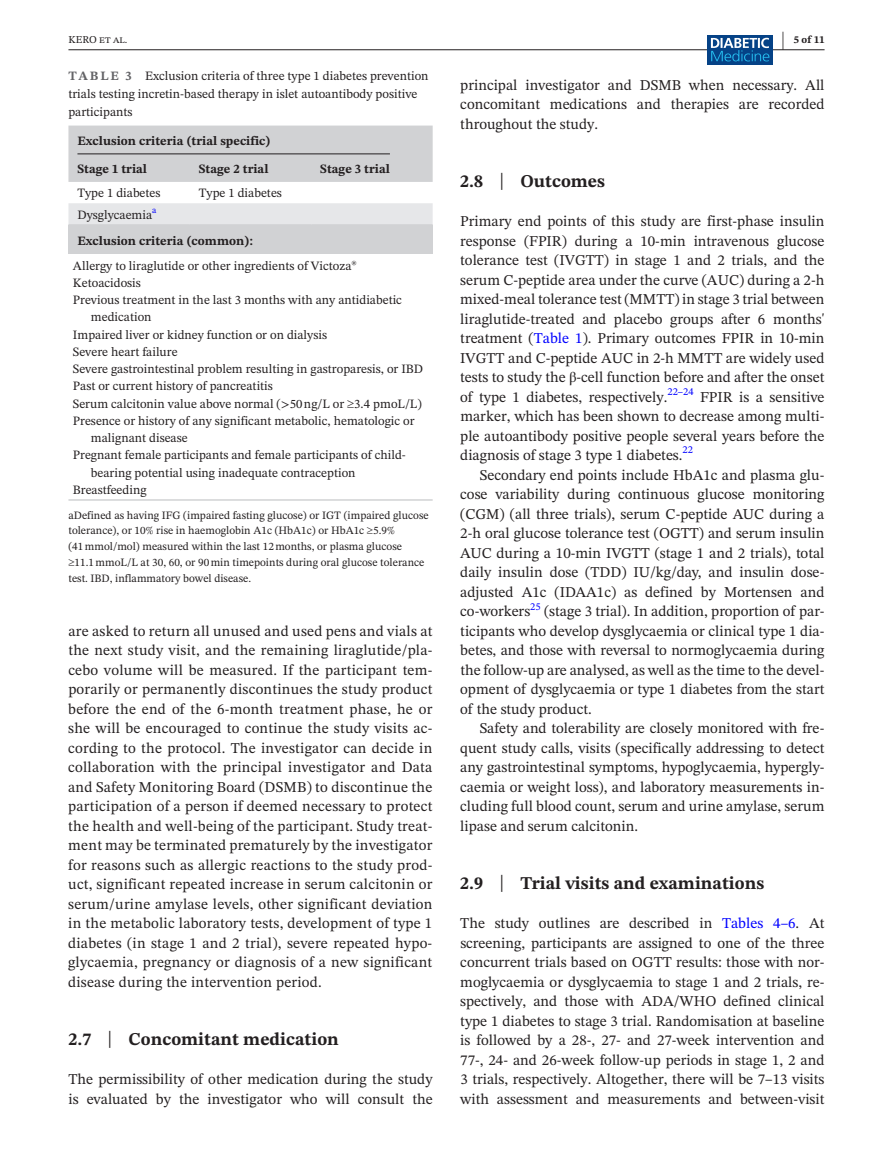
<style>
.page{position:relative;width:893px;height:1174px;background:#fff}
.page>*{position:absolute;margin:0;border:0;box-sizing:border-box;transform-origin:0 0}
.t1{font:700 21px "STIX Two Text";color:#231f20;scale:.42 1}
.t2{font:700 18px "STIX Two Text";color:#231f20}
.t3{font:15px/19.5px "STIX Two Text";color:#231f20;text-align:justify}
.t4{font:12.75px/18px "STIX Two Text";color:#231f20}
.t5{font:700 12.75px "STIX Two Text";color:#231f20}
.t6{font:11.25px/15.8px "STIX Two Text";color:#231f20}
.t7{font:10.5px "STIX Two Text";color:#231f20}
.t8{font:10.5px "STIX Two Text";color:#00f}
.t9{font:700 10.5px "STIX Two Text";color:#231f20}
.t10{font:8.85px "STIX Two Text";color:#00f}
.s1{font-weight:700;color:#636366}
.s2{font-family:"STIX"}
.s3{font-weight:400;font-size:23.7px}
.s4{color:#00f}
</style>
<div class="page">
<hr style="left:68px;top:49px;width:756px;height:1px;background:#231f20">
<div style="left:707px;top:35px;width:65px;height:30px;background:#054286"></div>
<svg style="left:711px;top:38px;width:58px;height:23px"></svg>
<div style="left:68px;top:126px;width:365px;height:56px;background:#d1d2d4"></div>
<div style="left:68px;top:203px;width:365px;height:21px;background:#e6e7e9"></div>
<hr style="left:68px;top:224px;width:122px;height:2px;background:#d1d2d4">
<hr style="left:190px;top:224px;width:121px;height:2px;background:#d1d2d4">
<hr style="left:311px;top:224px;width:122px;height:2px;background:#d1d2d4">
<hr style="left:77px;top:153px;width:313px;height:1px;background:#231f20">
<div style="left:68px;top:226px;width:365px;height:28px;background:#d1d2d4"></div>
<hr style="left:68px;top:499px;width:365px;height:2px;background:#d1d2d4">
<h1 class="t1" style="left:782px;top:24px;width:8px">|</h1>
<p class="t7" style="left:68px;top:32px;width:61px">KERO et al.</p>
<p class="t9" style="left:794px;top:32px;width:32px">5 of 11</p>
<p class="t4" style="left:68px;top:66px;width:362px"><span class="s1">TABLE 3</span> Exclusion criteria of three type 1 diabetes prevention trials testing incretin-based therapy in islet autoantibody positive participants</p>
<p class="t5" style="left:77px;top:131px;width:195px">Exclusion criteria (trial specific)</p>
<p class="t5" style="left:77px;top:159px;width:71px">Stage 1 trial</p>
<p class="t5" style="left:199px;top:159px;width:71px">Stage 2 trial</p>
<p class="t5" style="left:320px;top:159px;width:71px">Stage 3 trial</p>
<p class="t4" style="left:77px;top:184px;width:85px">Type 1 diabetes</p>
<p class="t4" style="left:199px;top:184px;width:85px">Type 1 diabetes</p>
<p class="t4" style="left:77px;top:206px;width:76px">Dysglycaemia</p>
<p class="t10" style="left:152px;top:204px;width:6px">a</p>
<p class="t5" style="left:77px;top:231px;width:177px">Exclusion criteria (common):</p>
<p class="t4" style="left:73px;top:256px;width:285px">Allergy to liraglutide or other ingredients of Victoza®</p>
<p class="t4" style="left:73px;top:273px;width:70px">Ketoacidosis</p>
<p class="t4" style="left:73px;top:291px;width:331px">Previous treatment in the last 3 months with any antidiabetic</p>
<p class="t4" style="left:91px;top:308px;width:62px">medication</p>
<p class="t4" style="left:73px;top:325px;width:256px">Impaired liver or kidney function or on dialysis</p>
<p class="t4" style="left:73px;top:342px;width:106px">Severe heart failure</p>
<p class="t4" style="left:73px;top:360px;width:352px">Severe gastrointestinal problem resulting in gastroparesis, or IBD</p>
<p class="t4" style="left:73px;top:377px;width:202px">Past or current history of pancreatitis</p>
<p class="t4" style="left:73px;top:394px;width:350px">Serum calcitonin value above normal (<span class="s2">&gt;</span>50ng/L or ≥3.4 pmoL/L)</p>
<p class="t4" style="left:73px;top:411px;width:343px">Presence or history of any significant metabolic, hematologic or</p>
<p class="t4" style="left:91px;top:429px;width:98px">malignant disease</p>
<p class="t4" style="left:73px;top:446px;width:334px">Pregnant female participants and female participants of child-</p>
<p class="t4" style="left:91px;top:463px;width:266px">bearing potential using inadequate contraception</p>
<p class="t4" style="left:73px;top:480px;width:75px">Breastfeeding</p>
<p class="t6" style="left:68px;top:507px;width:362px">aDefined as having IFG (impaired fasting glucose) or IGT (impaired glucose tolerance), or 10% rise in haemoglobin A1c (HbA1c) or HbA1c ≥5.9% (41mmol/mol) measured within the last 12months, or plasma glucose ≥11.1mmoL/L at 30, 60, or 90min timepoints during oral glucose tolerance test. IBD, inflammatory bowel disease.</p>
<p class="t3" style="left:68px;top:621px;width:366px">are asked to return all unused and used pens and vials at the next study visit, and the remaining liraglutide/pla&shy;cebo volume will be measured. If the participant tem&shy;porarily or permanently discontinues the study product before the end of the 6-month treatment phase, he or she will be encouraged to continue the study visits ac&shy;cording to the protocol. The investigator can decide in collaboration with the principal investigator and Data and Safety Monitoring Board (DSMB) to discontinue the participation of a person if deemed necessary to protect the health and well-being of the participant. Study treat&shy;ment may be terminated prematurely by the investigator for reasons such as allergic reactions to the study prod&shy;uct, significant repeated increase in serum calcitonin or serum/urine amylase levels, other significant deviation in the metabolic laboratory tests, development of type 1 diabetes (in stage 1 and 2 trial), severe repeated hypo&shy;glycaemia, pregnancy or diagnosis of a new significant disease during the intervention period.</p>
<p class="t2" style="left:68px;top:1026px;width:272px">2.7 <span class="s3">|</span> Concomitant medication</p>
<p class="t3" style="left:68px;top:1069px;width:366px">The permissibility of other medication during the study is evaluated by the investigator who will consult the</p>
<p class="t3" style="left:460px;top:75px;width:366px">principal investigator and DSMB when necessary. All concomitant medications and therapies are recorded throughout the study.</p>
<p class="t2" style="left:460px;top:168px;width:146px">2.8 <span class="s3">|</span> Outcomes</p>
<p class="t3" style="left:460px;top:211px;width:366px">Primary end points of this study are first-phase insulin response (FPIR) during a 10-min intravenous glucose tolerance test (IVGTT) in stage 1 and 2 trials, and the serum C-peptide area under the curve (AUC) during a 2-h mixed-meal tolerance test (MMTT) in stage 3 trial between liraglutide-treated and placebo groups after 6 months' treatment (<span class="s4">Table 1</span>). Primary outcomes FPIR in 10-min IVGTT and C-peptide AUC in 2-h MMTT are widely used tests to study the <span class="s2">β</span>-cell function before and after the onset of type 1 diabetes, respectively.</p>
<p class="t8" style="left:667px;top:384px;width:28px">22–24</p>
<p class="t3" style="left:460px;top:387px;width:366px;text-indent:240px">FPIR is a sensitive marker, which has been shown to decrease among multi&shy;ple autoantibody positive people several years before the diagnosis of stage 3 type 1 diabetes.</p>
<p class="t8" style="left:683px;top:442px;width:12px">22</p>
<p class="t3" style="left:460px;top:465px;width:366px;text-indent:20px">Secondary end points include HbA1c and plasma glu&shy;cose variability during continuous glucose monitoring (CGM) (all three trials), serum C-peptide AUC during a 2-h oral glucose tolerance test (OGTT) and serum insulin AUC during a 10-min IVGTT (stage 1 and 2 trials), total daily insulin dose (TDD) IU/kg/day, and insulin dose&shy;adjusted A1c (IDAA1c) as defined by Mortensen and co-workers</p>
<p class="t8" style="left:530px;top:598px;width:12px">25</p>
<p class="t3" style="left:460px;top:601px;width:366px;text-indent:84px">(stage 3 trial). In addition, proportion of par&shy;ticipants who develop dysglycaemia or clinical type 1 dia&shy;betes, and those with reversal to normoglycaemia during the follow-up are analysed, as well as the time to the devel&shy;opment of dysglycaemia or type 1 diabetes from the start of the study product.</p>
<p class="t3" style="left:460px;top:718px;width:366px;text-indent:19px">Safety and tolerability are closely monitored with fre&shy;quent study calls, visits (specifically addressing to detect any gastrointestinal symptoms, hypoglycaemia, hypergly&shy;caemia or weight loss), and laboratory measurements in&shy;cluding full blood count, serum and urine amylase, serum lipase and serum calcitonin.</p>
<p class="t2" style="left:460px;top:870px;width:305px">2.9 <span class="s3">|</span> Trial visits and examinations</p>
<p class="t3" style="left:460px;top:913px;width:366px">The study outlines are described in <span class="s4">Tables 4–6</span>. At screening, participants are assigned to one of the three concurrent trials based on OGTT results: those with nor&shy;moglycaemia or dysglycaemia to stage 1 and 2 trials, re&shy;spectively, and those with ADA/WHO defined clinical type 1 diabetes to stage 3 trial. Randomisation at baseline is followed by a 28-, 27- and 27-week intervention and 77-, 24- and 26-week follow-up periods in stage 1, 2 and 3 trials, respectively. Altogether, there will be 7–13 visits with assessment and measurements and between-visit</p>
</div>
